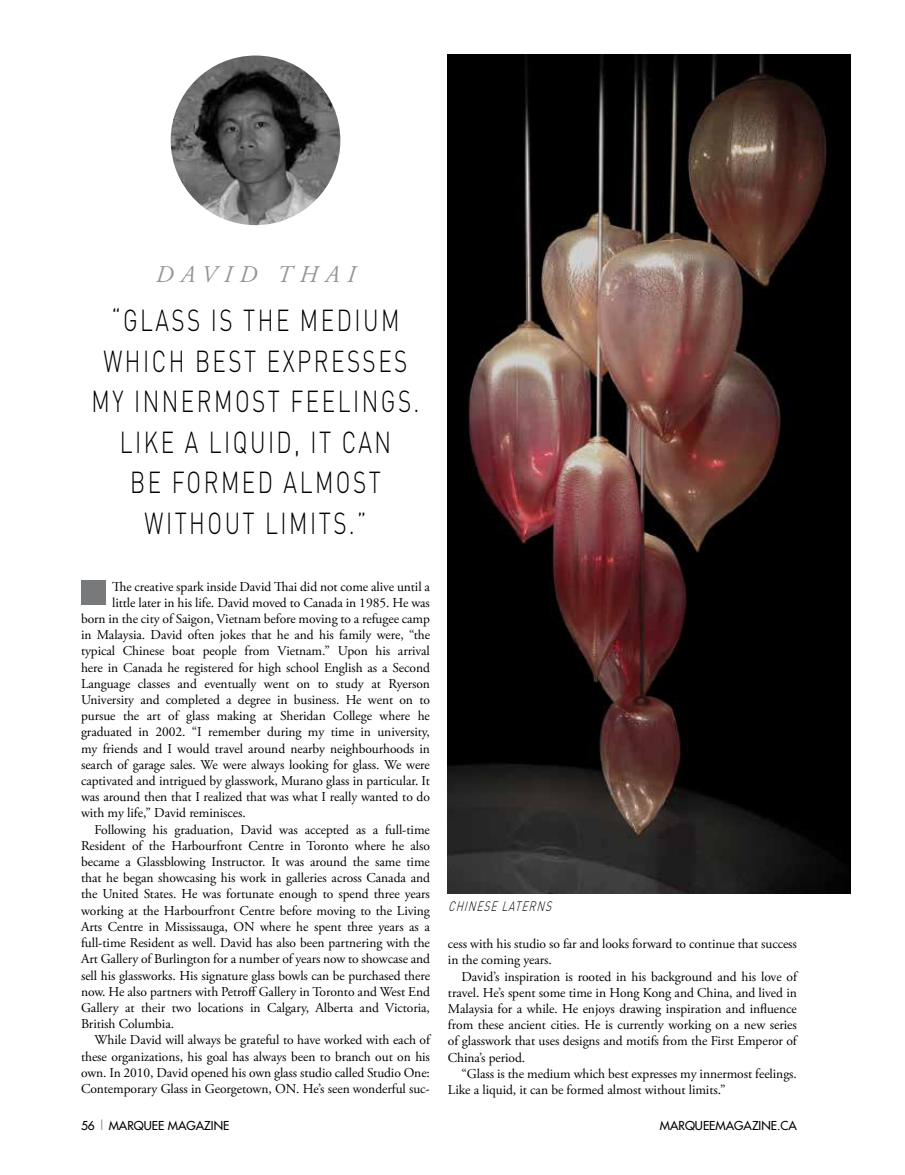
<style>
.page{position:relative;width:905px;height:1175px;background:#fff}
.page>*{position:absolute;margin:0;border:0;box-sizing:border-box;transform-origin:0 0}
.t1{font:300 30px/40.5px "DIN Pro";letter-spacing:.11em;color:#000;text-align:center;scale:.75 1}
.t2{font:italic 24px "Adobe Garamond Pro";letter-spacing:.315em;color:#939598}
.t3{font:13.5px/16.2px "Adobe Garamond Pro";letter-spacing:-.005em;color:#000}
.t4{font:italic 300 13.5px "DIN Pro";color:#000;scale:.75 1}
.t5{font:12px "Futura";color:#000}
.s1{color:#939598}
</style>
<div class="page">
<img style="left:448px;top:54px;width:402px;height:839px">
<img style="left:171px;top:56px;width:169px;height:169px;border-radius:85px">
<div style="left:81px;top:581px;width:24px;height:24px;background:#77797b"></div>
<h2 class="t2" style="left:156px;top:260px;width:201px">DAVID THAI</h2>
<h1 class="t1" style="left:92px;top:299px;width:439px">“GLASS IS THE MEDIUM<br>WHICH BEST EXPRESSES<br>MY INNERMOST FEELINGS.<br>LIKE A LIQUID, IT CAN<br>BE FORMED ALMOST<br>WITHOUT LIMITS.”</h1>
<p class="t3" style="left:112px;top:578px;width:319px">The creative spark inside David Thai did not come alive until a</p>
<p class="t3" style="left:112px;top:595px;width:319px">little later in his life. David moved to Canada in 1985. He was</p>
<p class="t3" style="left:81px;top:611px;width:350px">born in the city of Saigon, Vietnam before moving to a refugee camp</p>
<p class="t3" style="left:81px;top:627px;width:350px">in Malaysia. David often jokes that he and his family were, “the</p>
<p class="t3" style="left:81px;top:643px;width:350px">typical Chinese boat people from Vietnam.” Upon his arrival</p>
<p class="t3" style="left:81px;top:659px;width:350px">here in Canada he registered for high school English as a Second</p>
<p class="t3" style="left:81px;top:676px;width:350px">Language classes and eventually went on to study at Ryerson</p>
<p class="t3" style="left:81px;top:692px;width:350px">University and completed a degree in business. He went on to</p>
<p class="t3" style="left:81px;top:708px;width:350px">pursue the art of glass making at Sheridan College where he</p>
<p class="t3" style="left:81px;top:724px;width:350px">graduated in 2002. “I remember during my time in university,</p>
<p class="t3" style="left:81px;top:740px;width:350px">my friends and I would travel around nearby neighbourhoods in</p>
<p class="t3" style="left:81px;top:757px;width:350px">search of garage sales. We were always looking for glass. We were</p>
<p class="t3" style="left:81px;top:773px;width:350px">captivated and intrigued by glasswork, Murano glass in particular. It</p>
<p class="t3" style="left:81px;top:789px;width:350px">was around then that I realized that was what I really wanted to do</p>
<p class="t3" style="left:81px;top:805px;width:166px">with my life,” David reminisces.</p>
<p class="t3" style="left:94px;top:821px;width:337px">Following his graduation, David was accepted as a full-time</p>
<p class="t3" style="left:81px;top:838px;width:350px">Resident of the Harbourfront Centre in Toronto where he also</p>
<p class="t3" style="left:81px;top:854px;width:350px">became a Glassblowing Instructor. It was around the same time</p>
<p class="t3" style="left:81px;top:870px;width:350px">that he began showcasing his work in galleries across Canada and</p>
<p class="t3" style="left:81px;top:886px;width:350px">the United States. He was fortunate enough to spend three years</p>
<p class="t3" style="left:81px;top:902px;width:350px">working at the Harbourfront Centre before moving to the Living</p>
<p class="t3" style="left:81px;top:919px;width:350px">Arts Centre in Mississauga, ON where he spent three years as a</p>
<p class="t3" style="left:81px;top:935px;width:350px">full-time Resident as well. David has also been partnering with the</p>
<p class="t3" style="left:81px;top:951px;width:350px">Art Gallery of Burlington for a number of years now to showcase and</p>
<p class="t3" style="left:81px;top:967px;width:350px">sell his glassworks. His signature glass bowls can be purchased there</p>
<p class="t3" style="left:81px;top:983px;width:350px">now. He also partners with Petroff Gallery in Toronto and West End</p>
<p class="t3" style="left:81px;top:1000px;width:350px">Gallery at their two locations in Calgary, Alberta and Victoria,</p>
<p class="t3" style="left:81px;top:1016px;width:95px">British Columbia.</p>
<p class="t3" style="left:94px;top:1032px;width:337px">While David will always be grateful to have worked with each of</p>
<p class="t3" style="left:81px;top:1048px;width:350px">these organizations, his goal has always been to branch out on his</p>
<p class="t3" style="left:81px;top:1064px;width:350px">own. In 2010, David opened his own glass studio called Studio One:</p>
<p class="t3" style="left:81px;top:1081px;width:350px">Contemporary Glass in Georgetown, ON. He’s seen wonderful suc-</p>
<p class="t4" style="left:448px;top:897px;width:145px">CHINESE LATERNS</p>
<p class="t3" style="left:448px;top:936px;width:350px">cess with his studio so far and looks forward to continue that success in the coming years.</p>
<p class="t3" style="left:448px;top:968px;width:350px;text-align:justify;text-indent:14px">David’s inspiration is rooted in his background and his love of travel. He’s spent some time in Hong Kong and China, and lived in Malaysia for a while. He enjoys drawing inspiration and influence from these ancient cities. He is currently working on a new series of glasswork that uses designs and motifs from the First Emperor of China’s period.</p>
<p class="t3" style="left:448px;top:1065px;width:350px;text-indent:14px">“Glass is the medium which best expresses my innermost feelings.<br>Like a liquid, it can be formed almost without limits.”</p>
<p class="t5" style="left:81px;top:1118px;width:150px">56 <span class="s1">|</span> MARQUEE MAGAZINE</p>
<p class="t5" style="left:660px;top:1118px;width:138px">MARQUEEMAGAZINE.CA</p>
</div>
